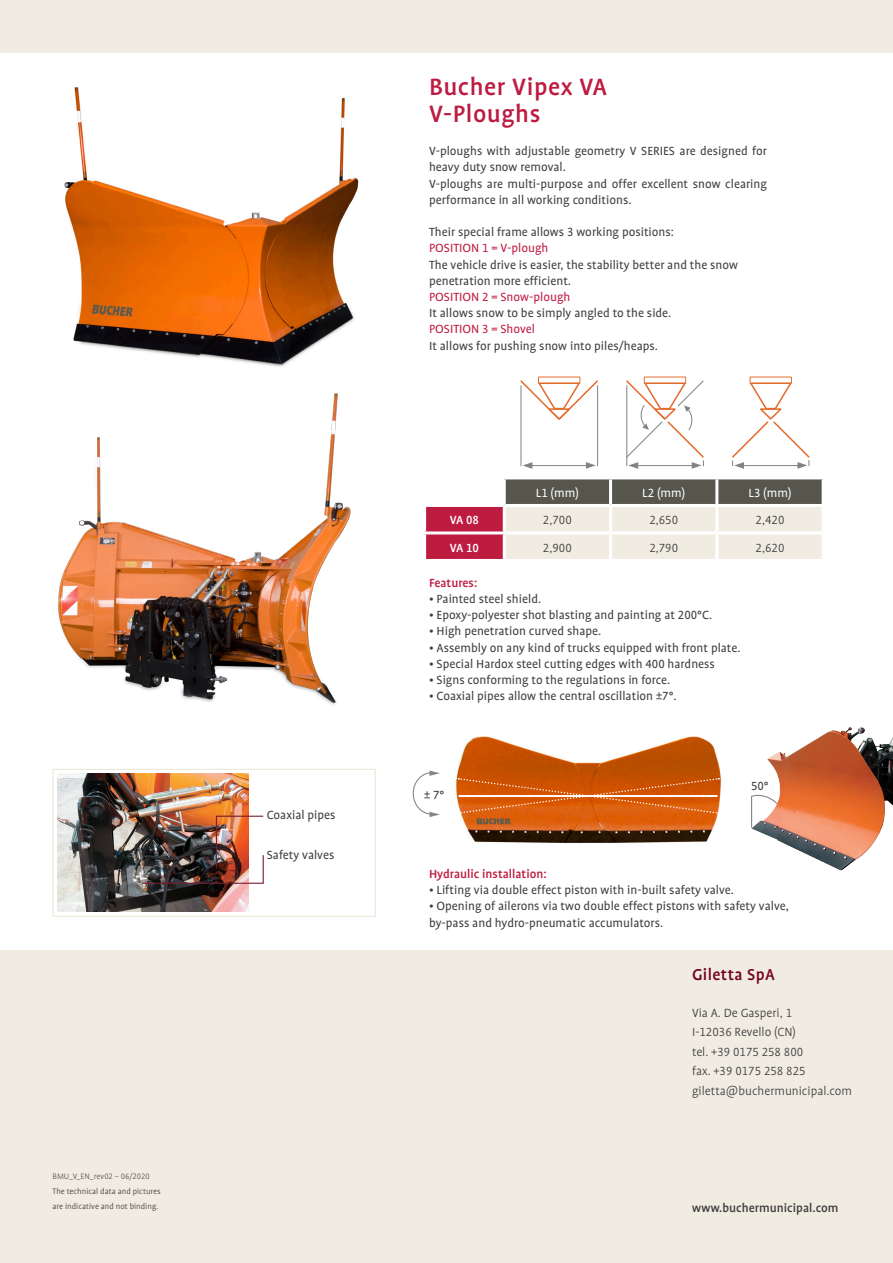
<style>
.page{position:relative;width:893px;height:1263px;background:#fff}
.page>*{position:absolute;margin:0;border:0;box-sizing:border-box;transform-origin:0 0}
.t1{font:500 27px "Bucher Profile";letter-spacing:.02em;color:#be1b40}
.t2{font:500 18px "Bucher Profile";letter-spacing:.02em;color:#750122}
.t3{font:13.5px/16.2px "Bucher Profile";color:#3e3e3f}
.t4{font:300 13.5px "Bucher Profile";color:#3e3e3f}
.t5{font:13.5px "Bucher Profile";color:#be1b40}
.t6{font:500 13.5px "Bucher Profile";color:#be1b40}
.t7{font:500 13.5px "Bucher Profile";color:#3e3e3f}
.t8{font:13.5px "Bucher Profile";color:#fff}
.t9{font:500 13.5px "Bucher Profile";letter-spacing:-.025em;color:#fff}
.t10{font:300 9px/15px "Bucher Profile";color:#3e3e3f}
.t11{font:300 9px "Bucher Profile";color:#56564d}
</style>
<div class="page">
<img style="left:751px;top:727px;width:142px;height:144px">
<img style="left:456px;top:736px;width:265px;height:108px">
<svg style="left:412px;top:770px;width:28px;height:47px"></svg>
<svg style="left:458px;top:777px;width:261px;height:37px;background:#d76418"></svg>
<svg style="left:426px;top:479px;width:396px;height:80px;background:#c2aaa7"></svg>
<hr style="left:503px;top:479px;width:3px;height:25px;background:#fff">
<hr style="left:609px;top:479px;width:3px;height:25px;background:#fff">
<hr style="left:715px;top:479px;width:3px;height:25px;background:#fff">
<hr style="left:423px;top:504px;width:81px;height:3px;background:#fff">
<hr style="left:504px;top:504px;width:107px;height:3px;background:#fff">
<hr style="left:503px;top:507px;width:3px;height:24px;background:#fff">
<hr style="left:611px;top:504px;width:106px;height:3px;background:#fff">
<hr style="left:609px;top:507px;width:3px;height:24px;background:#fff">
<hr style="left:717px;top:504px;width:108px;height:3px;background:#fff">
<hr style="left:715px;top:507px;width:3px;height:24px;background:#fff">
<hr style="left:423px;top:531px;width:81px;height:3px;background:#fff">
<hr style="left:504px;top:531px;width:107px;height:3px;background:#fff">
<hr style="left:503px;top:534px;width:3px;height:25px;background:#fff">
<hr style="left:611px;top:531px;width:106px;height:3px;background:#fff">
<hr style="left:609px;top:534px;width:3px;height:25px;background:#fff">
<hr style="left:717px;top:531px;width:108px;height:3px;background:#fff">
<hr style="left:715px;top:534px;width:3px;height:25px;background:#fff">
<hr style="left:531px;top:465px;width:57px;height:1px;background:#808285">
<svg style="left:585px;top:462px;width:11px;height:7px"></svg>
<svg style="left:523px;top:462px;width:10px;height:7px"></svg>
<hr style="left:521px;top:386px;width:1px;height:80px;background:#808285">
<svg style="left:520px;top:376px;width:79px;height:45px"></svg>
<hr style="left:597px;top:386px;width:1px;height:80px;background:#808285">
<svg style="left:732px;top:376px;width:78px;height:93px"></svg>
<svg style="left:626px;top:376px;width:78px;height:93px"></svg>
<img style="left:64px;top:87px;width:295px;height:280px">
<img style="left:58px;top:393px;width:293px;height:312px">
<hr style="left:751px;top:796px;width:1px;height:32px;background:#87878a">
<svg style="left:751px;top:794px;width:28px;height:11px"></svg>
<img style="left:57px;top:773px;width:191px;height:139px">
<div style="left:53px;top:769px;width:323px;height:148px;border:1px solid #e9e8d9"></div>
<img style="left:141px;top:815px;width:123px;height:69px">
<div style="left:0;top:0;width:893px;height:52px;background:#f1ece2"></div>
<div style="left:0;top:950px;width:893px;height:313px;background:#f1ece2"></div>
<p class="t11" style="left:53px;top:1171px;width:99px">BMU_V_EN_rev02 – 06/2020</p>
<p class="t10" style="left:53px;top:1183px;width:110px">The technical data and pictures are indicative and not binding.</p>
<p class="t3" style="left:267px;top:807px;width:70px">Coaxial pipes</p>
<p class="t3" style="left:267px;top:847px;width:69px">Safety valves</p>
<p class="t1" style="left:429px;top:73px;width:180px">Bucher Vipex VA</p>
<p class="t1" style="left:429px;top:100px;width:113px">V-Ploughs</p>
<p class="t3" style="left:429px;top:143px;width:339px">V-ploughs with adjustable geometry V SERIES are designed for heavy duty snow removal.</p>
<p class="t3" style="left:429px;top:175px;width:339px">V-ploughs are multi-purpose and offer excellent snow clearing performance in all working conditions.</p>
<p class="t3" style="left:429px;top:224px;width:246px">Their special frame allows 3 working positions:</p>
<p class="t5" style="left:429px;top:241px;width:121px">POSITION 1 = V-plough</p>
<p class="t3" style="left:429px;top:256px;width:311px">The vehicle drive is easier, the stability better and the snow</p>
<p class="t3" style="left:429px;top:273px;width:144px">penetration more efficient.</p>
<p class="t5" style="left:429px;top:290px;width:143px">POSITION 2 = Snow-plough</p>
<p class="t3" style="left:429px;top:305px;width:244px">It allows snow to be simply angled to the side.</p>
<p class="t5" style="left:429px;top:322px;width:108px">POSITION 3 = Shovel</p>
<p class="t3" style="left:429px;top:337px;width:230px">It allows for pushing snow into piles/heaps.</p>
<p class="t8" style="left:536px;top:486px;width:44px">L1 (mm)</p>
<p class="t8" style="left:642px;top:486px;width:44px">L2 (mm)</p>
<p class="t8" style="left:748px;top:486px;width:44px">L3 (mm)</p>
<p class="t9" style="left:450px;top:513px;width:31px">VA 08</p>
<p class="t4" style="left:543px;top:513px;width:30px">2,700</p>
<p class="t4" style="left:649px;top:513px;width:30px">2,650</p>
<p class="t4" style="left:756px;top:513px;width:30px">2,420</p>
<p class="t9" style="left:450px;top:541px;width:31px">VA 10</p>
<p class="t4" style="left:543px;top:541px;width:30px">2,900</p>
<p class="t4" style="left:649px;top:541px;width:30px">2,790</p>
<p class="t4" style="left:756px;top:541px;width:30px">2,620</p>
<p class="t6" style="left:429px;top:576px;width:50px">Features:</p>
<p class="t3" style="left:429px;top:591px;width:114px">• Painted steel shield.</p>
<p class="t3" style="left:429px;top:607px;width:285px">• Epoxy-polyester shot blasting and painting at 200°C.</p>
<p class="t3" style="left:429px;top:623px;width:174px">• High penetration curved shape.</p>
<p class="t3" style="left:429px;top:640px;width:313px">• Assembly on any kind of trucks equipped with front plate.</p>
<p class="t3" style="left:429px;top:656px;width:287px">• Special Hardox steel cutting edges with 400 hardness</p>
<p class="t3" style="left:429px;top:672px;width:243px">• Signs conforming to the regulations in force.</p>
<p class="t3" style="left:429px;top:688px;width:249px">• Coaxial pipes allow the central oscillation ±7°.</p>
<p class="t3" style="left:424px;top:787px;width:22px">± 7°</p>
<p class="t3" style="left:751px;top:778px;width:19px">50°</p>
<p class="t6" style="left:429px;top:867px;width:119px">Hydraulic installation:</p>
<p class="t3" style="left:429px;top:882px;width:306px">• Lifting via double effect piston with in-built safety valve.</p>
<p class="t3" style="left:429px;top:898px;width:361px">• Opening of ailerons via two double effect pistons with safety valve,</p>
<p class="t3" style="left:429px;top:914px;width:236px">by-pass and hydro-pneumatic accumulators.</p>
<p class="t2" style="left:692px;top:966px;width:84px">Giletta SpA</p>
<p class="t4" style="left:692px;top:1006px;width:102px">Via A. De Gasperi, 1</p>
<p class="t4" style="left:692px;top:1025px;width:105px">I-12036 Revello (CN)</p>
<p class="t4" style="left:692px;top:1045px;width:113px">tel. +39 0175 258 800</p>
<p class="t4" style="left:692px;top:1064px;width:115px">fax. +39 0175 258 825</p>
<p class="t4" style="left:692px;top:1084px;width:162px">giletta@buchermunicipal.com</p>
<p class="t7" style="left:692px;top:1201px;width:148px">www.buchermunicipal.com</p>
</div>
